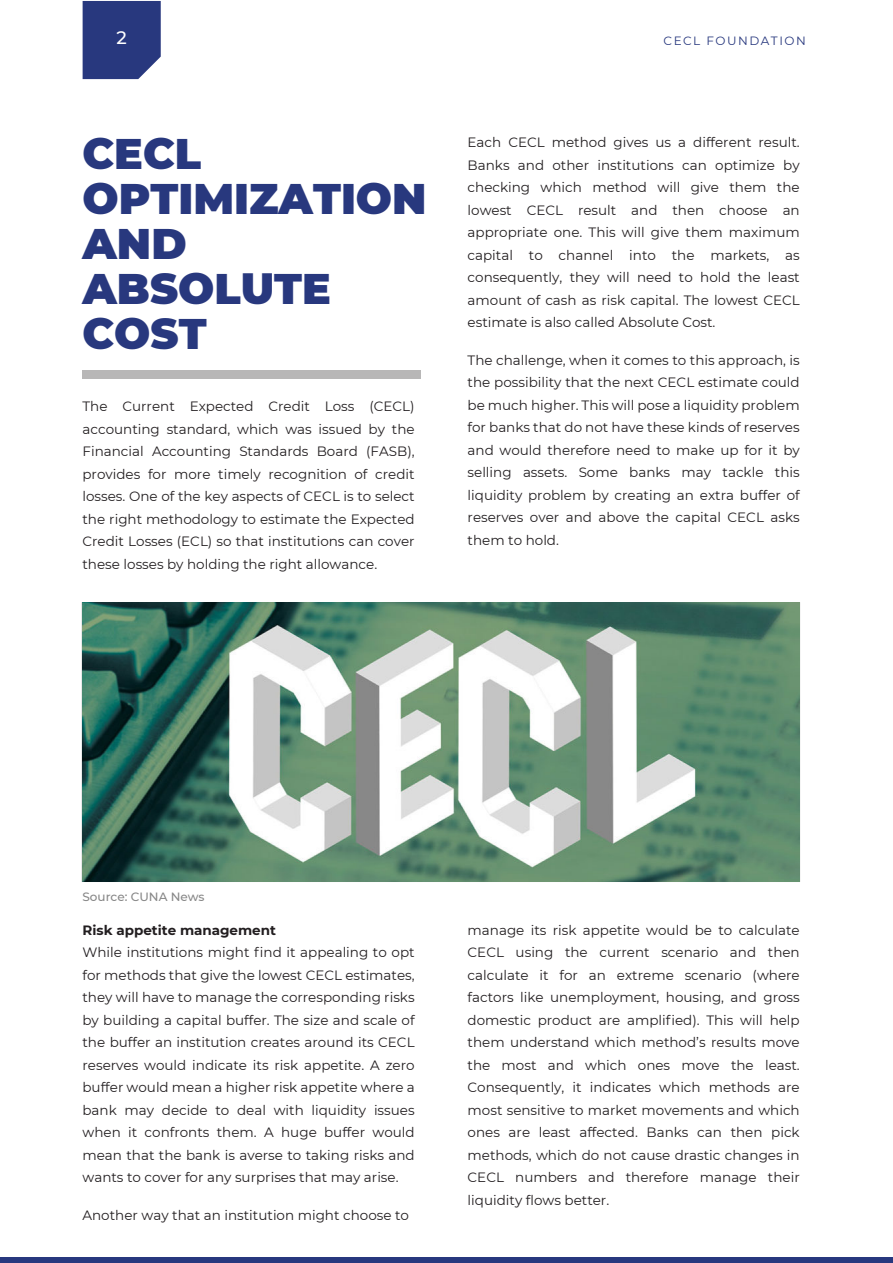
<style>
.page{position:relative;width:893px;height:1263px;background:#fff}
.page>*{position:absolute;margin:0;border:0;box-sizing:border-box;transform-origin:0 0}
.t1{font:900 42.75px/45px "Montserrat";color:#28387e}
.t2{font:500 18px "Montserrat";color:#fff}
.t3{font:13.5px/22.5px "Montserrat";color:#221e20;text-align:justify}
.t4{font:700 13.5px "Montserrat";color:#221e20}
.t5{font:500 12px "Montserrat";color:#878787}
.t6{font:12px "Montserrat";letter-spacing:.125em;color:#28387e}
</style>
<div class="page">
<div style="left:83px;top:1px;width:78px;height:78px;background:#28387e"></div>
<div style="left:0;top:1258px;width:893px;height:5px;background:#28387e"></div>
<div style="left:83px;top:370px;width:338px;height:9px;background:#b8b7b7"></div>
<img style="left:83px;top:603px;width:716px;height:278px">
<h2 class="t2" style="left:117px;top:25px;width:12px">2</h2>
<p class="t6" style="left:663px;top:32px;width:144px">CECL FOUNDATION</p>
<h1 class="t1" style="left:83px;top:129px;width:346px">CECL<br>OPTIMIZATION<br>AND<br>ABSOLUTE<br>COST</h1>
<p class="t3" style="left:83px;top:395px;width:334px">The Current Expected Credit Loss (CECL) accounting standard, which was issued by the Financial Accounting Standards Board (FASB), provides for more timely recognition of credit losses. One of the key aspects of CECL is to select the right methodology to estimate the Expected Credit Losses (ECL) so that institutions can cover these losses by holding the right allowance.</p>
<p class="t3" style="left:468px;top:131px;width:334px">Each CECL method gives us a different result.<br>Banks and other institutions can optimize by checking which method will give them the lowest CECL result and then choose an appropriate one. This will give them maximum capital to channel into the markets, as consequently, they will need to hold the least amount of cash as risk capital. The lowest CECL estimate is also called Absolute Cost.</p>
<p class="t3" style="left:468px;top:348px;width:334px">The challenge, when it comes to this approach, is the possibility that the next CECL estimate could be much higher. This will pose a liquidity problem for banks that do not have these kinds of reserves and would therefore need to make up for it by selling assets. Some banks may tackle this liquidity problem by creating an extra buffer of reserves over and above the capital CECL asks them to hold.</p>
<p class="t5" style="left:83px;top:888px;width:124px">Source: CUNA News</p>
<p class="t4" style="left:83px;top:920px;width:195px">Risk appetite management</p>
<p class="t3" style="left:83px;top:941px;width:334px">While institutions might find it appealing to opt for methods that give the lowest CECL estimates, they will have to manage the corresponding risks by building a capital buffer. The size and scale of the buffer an institution creates around its CECL reserves would indicate its risk appetite. A zero buffer would mean a higher risk appetite where a bank may decide to deal with liquidity issues when it confronts them. A huge buffer would mean that the bank is averse to taking risks and wants to cover for any surprises that may arise.</p>
<p class="t3" style="left:83px;top:1203px;width:328px">Another way that an institution might choose to</p>
<p class="t3" style="left:468px;top:918px;width:334px">manage its risk appetite would be to calculate CECL using the current scenario and then calculate it for an extreme scenario (where factors like unemployment, housing, and gross domestic product are amplified). This will help them understand which method’s results move the most and which ones move the least.<br>Consequently, it indicates which methods are most sensitive to market movements and which ones are least affected. Banks can then pick methods, which do not cause drastic changes in CECL numbers and therefore manage their liquidity flows better.</p>
</div>
